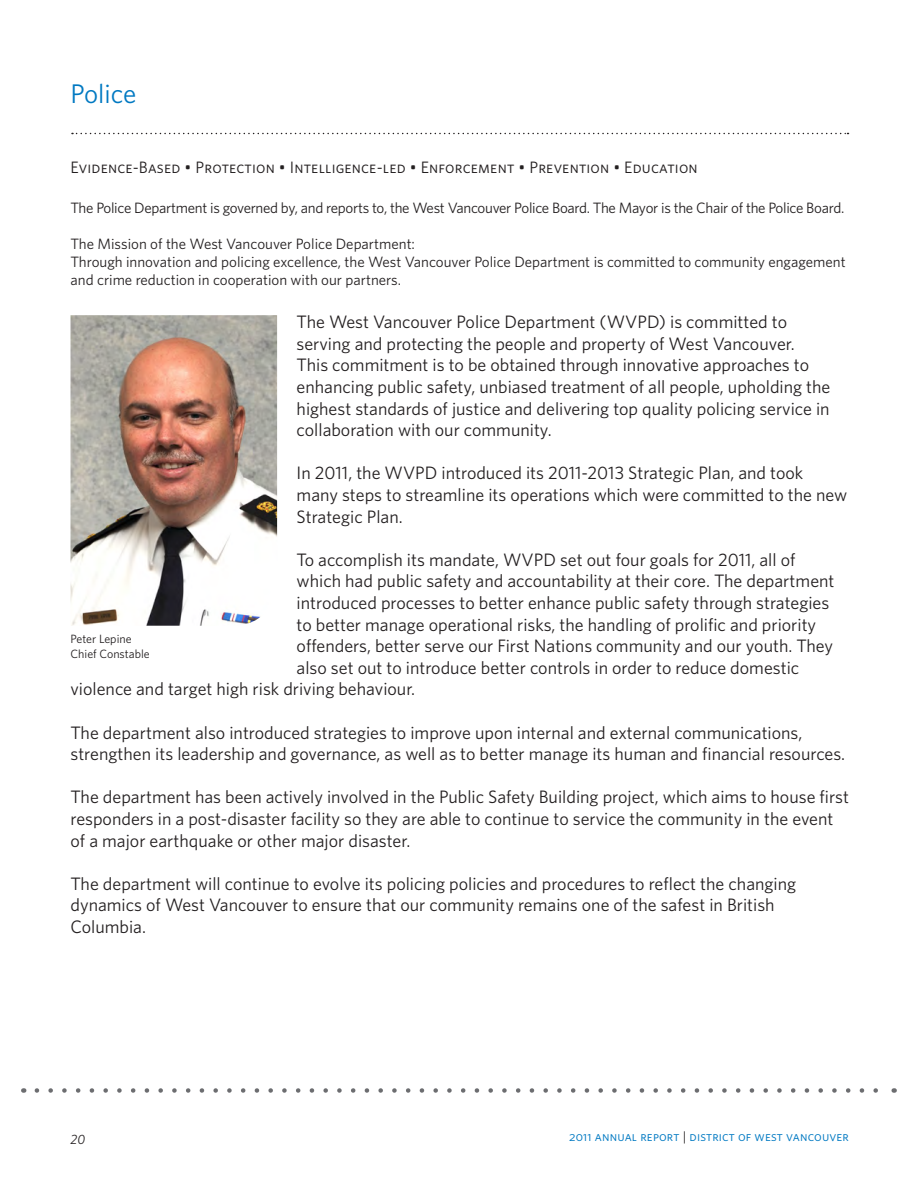
<style>
.page{position:relative;width:918px;height:1188px;background:#fff}
.page>*{position:absolute;margin:0;border:0;box-sizing:border-box;transform-origin:0 0}
.t1{font:27px "Whitney";color:#0079c2}
.t2{font:18px/21.6px "Whitney";color:#231f20}
.t3{font:16.5px "Whitney Book SC";letter-spacing:.01em;color:#231f20}
.t4{font:15px/18px "Whitney";color:#231f20}
.t5{font:15px "Whitney";letter-spacing:-.02em;color:#231f20}
.t6{font:13.5px "Whitney Book SC";letter-spacing:.01em;color:#0079c2}
.t7{font:italic 13.5px "Whitney";color:#231f20}
.t8{font:12px "Whitney";color:#231f20}
.s1{color:#231f20}
</style>
<div class="page">
<svg style="left:72px;top:133px;width:777px;height:1px"></svg>
<svg style="left:37px;top:1088px;width:841px;height:5px"></svg>
<img style="left:70px;top:315px;width:207px;height:311px">
<p class="t1" style="left:70px;top:78px;width:67px">Police</p>
<p class="t3" style="left:70px;top:158px;width:629px">Evidence-Based • Protection • Intelligence-led • Enforcement • Prevention • Education</p>
<p class="t5" style="left:70px;top:199px;width:775px">The Police Department is governed by, and reports to, the West Vancouver Police Board. The Mayor is the Chair of the Police Board.</p>
<p class="t4" style="left:70px;top:234px;width:346px">The Mission of the West Vancouver Police Department:</p>
<p class="t4" style="left:70px;top:252px;width:777px">Through innovation and policing excellence, the West Vancouver Police Department is committed to community engagement and crime reduction in cooperation with our partners.</p>
<p class="t2" style="left:297px;top:311px;width:535px">The West Vancouver Police Department (WVPD) is committed to serving and protecting the people and property of West Vancouver.<br>This commitment is to be obtained through innovative approaches to enhancing public safety, unbiased treatment of all people, upholding the highest standards of justice and delivering top quality policing service in collaboration with our community.</p>
<p class="t2" style="left:297px;top:462px;width:552px">In 2011, the WVPD introduced its 2011-2013 Strategic Plan, and took many steps to streamline its operations which were committed to the new<br>Strategic Plan.</p>
<p class="t2" style="left:297px;top:548px;width:500px">To accomplish its mandate, WVPD set out four goals for 2011, all of</p>
<p class="t2" style="left:297px;top:570px;width:539px">which had public safety and accountability at their core. The department</p>
<p class="t2" style="left:297px;top:591px;width:534px">introduced processes to better enhance public safety through strategies</p>
<p class="t2" style="left:297px;top:613px;width:521px">to better manage operational risks, the handling of prolific and priority</p>
<p class="t2" style="left:297px;top:635px;width:538px">offenders, better serve our First Nations community and our youth. They</p>
<p class="t2" style="left:297px;top:656px;width:504px">also set out to introduce better controls in order to reduce domestic</p>
<p class="t2" style="left:71px;top:678px;width:346px">violence and target high risk driving behaviour.</p>
<p class="t2" style="left:71px;top:721px;width:776px">The department also introduced strategies to improve upon internal and external communications, strengthen its leadership and governance, as well as to better manage its human and financial resources.</p>
<p class="t2" style="left:71px;top:786px;width:780px">The department has been actively involved in the Public Safety Building project, which aims to house first responders in a post-disaster facility so they are able to continue to service the community in the event of a major earthquake or other major disaster.</p>
<p class="t2" style="left:71px;top:872px;width:727px">The department will continue to evolve its policing policies and procedures to reflect the changing dynamics of West Vancouver to ensure that our community remains one of the safest in British<br>Columbia.</p>
<p class="t8" style="left:70px;top:632px;width:63px">Peter Lepine</p>
<p class="t8" style="left:70px;top:646px;width:81px">Chief Constable</p>
<p class="t7" style="left:70px;top:1131px;width:16px">20</p>
<p class="t6" style="left:569px;top:1128px;width:281px">2011 annual report <span class="s1">|</span> district of west vancouver</p>
</div>
